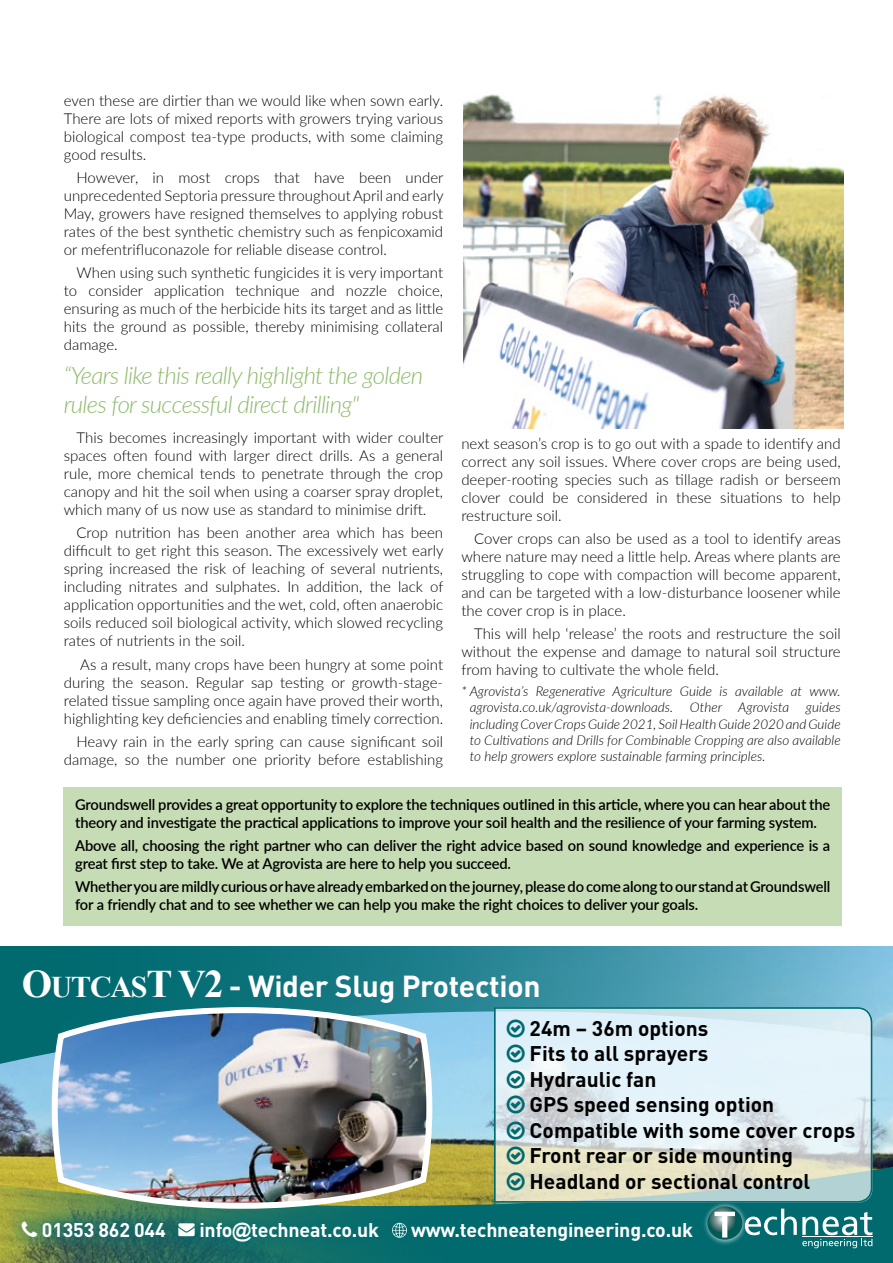
<style>
.page{position:relative;width:893px;height:1263px;background:#fff}
.page>*{position:absolute;margin:0;border:0;box-sizing:border-box;transform-origin:0 0}
.t1{font:700 30px "DIN";letter-spacing:-.01em;color:#fff}
.t2{font:italic 300 24px/28.8px "Lato";letter-spacing:-.03em;color:#8bb968}
.t3{font:700 21px/25.5px "DIN";color:#000}
.t4{font:700 19.65px "DIN";letter-spacing:-.01em;color:#fff}
.t5{font:300 15px/18px "Lato";color:#000;text-align:justify}
.t6{font:600 15px/18px "Lato";letter-spacing:-.01em;color:#000}
.t7{font:italic 300 13.5px/16.2px "Lato";color:#000;text-align:justify}
.s1{font-family:"Times New Roman";font-size:39px}
.s2{font-family:"Times New Roman"}
.s3{font-family:"Arial"}
</style>
<div class="page">
<img style="left:463px;top:94px;width:380px;height:334px">
<div style="left:64px;top:787px;width:778px;height:139px;background:#c5dcb4"></div>
<img style="left:0;top:1067px;width:893px;height:97px">
<svg style="left:0;top:947px;width:893px;height:120px;background:#348d9c"></svg>
<svg style="left:0;top:1164px;width:893px;height:99px;background:#478058"></svg>
<svg style="left:5px;top:1204px;width:705px;height:55px;background:#156e66"></svg>
<svg style="left:392px;top:1223px;width:15px;height:15px"></svg>
<img style="left:703px;top:1203px;width:47px;height:44px">
<svg style="left:707px;top:1206px;width:165px;height:42px;background:#3b8a8d"></svg>
<svg style="left:493px;top:1006px;width:380px;height:197px;background:#d6e4e3"></svg>
<img style="left:49px;top:1004px;width:386px;height:208px">
<svg style="left:22px;top:1221px;width:15px;height:16px"></svg>
<svg style="left:507px;top:1019px;width:18px;height:18px"></svg>
<svg style="left:507px;top:1045px;width:18px;height:18px"></svg>
<svg style="left:507px;top:1070px;width:18px;height:18px"></svg>
<svg style="left:507px;top:1096px;width:18px;height:18px"></svg>
<svg style="left:507px;top:1121px;width:18px;height:18px"></svg>
<svg style="left:507px;top:1147px;width:18px;height:18px"></svg>
<svg style="left:507px;top:1172px;width:18px;height:18px"></svg>
<p class="t5" style="left:64px;top:91px;width:381px">even these are dirtier than we would like when sown early.<br>There are lots of mixed reports with growers trying various biological compost tea-type products, with some claiming good results.</p>
<p class="t5" style="left:64px;top:168px;width:381px;text-indent:13px">However, in most crops that have been under unprecedented Septoria pressure throughout April and early May, growers have resigned themselves to applying robust rates of the best synthetic chemistry such as fenpicoxamid or mefentrifluconazole for reliable disease control.</p>
<p class="t5" style="left:64px;top:263px;width:381px;text-indent:13px">When using such synthetic fungicides it is very important to consider application technique and nozzle choice, ensuring as much of the herbicide hits its target and as little hits the ground as possible, thereby minimising collateral damage.</p>
<h2 class="t2" style="left:64px;top:360px;width:361px">“Years like this really highlight the golden rules for successful direct drilling"</h2>
<p class="t5" style="left:64px;top:428px;width:381px;text-indent:13px">This becomes increasingly important with wider coulter spaces often found with larger direct drills. As a general rule, more chemical tends to penetrate through the crop canopy and hit the soil when using a coarser spray droplet, which many of us now use as standard to minimise drift.</p>
<p class="t5" style="left:64px;top:523px;width:381px;text-indent:13px">Crop nutrition has been another area which has been difficult to get right this season. The excessively wet early spring increased the risk of leaching of several nutrients, including nitrates and sulphates. In addition, the lack of application opportunities and the wet, cold, often anaerobic soils reduced soil biological activity, which slowed recycling rates of nutrients in the soil.</p>
<p class="t5" style="left:64px;top:655px;width:381px;text-indent:16px">As a result, many crops have been hungry at some point during the season. Regular sap testing or growth-stage&shy;related tissue sampling once again have proved their worth, highlighting key deficiencies and enabling timely correction.</p>
<p class="t5" style="left:64px;top:732px;width:381px;text-align:right">Heavy rain in the early spring can cause significant soil damage, so the number one priority before establishing</p>
<p class="t5" style="left:461px;top:434px;width:381px">next season’s crop is to go out with a spade to identify and correct any soil issues. Where cover crops are being used, deeper-rooting species such as tillage radish or berseem clover could be considered in these situations to help restructure soil.</p>
<p class="t5" style="left:461px;top:529px;width:381px;text-indent:13px">Cover crops can also be used as a tool to identify areas where nature may need a little help. Areas where plants are struggling to cope with compaction will become apparent, and can be targeted with a low-disturbance loosener while the cover crop is in place.</p>
<p class="t5" style="left:461px;top:624px;width:381px;text-indent:13px">This will help ‘release’ the roots and restructure the soil without the expense and damage to natural soil structure from having to cultivate the whole field.</p>
<p class="t7" style="left:470px;top:683px;width:373px;text-indent:-8px">* Agrovista’s Regenerative Agriculture Guide is available at www. agrovista.co.uk/agrovista-downloads. Other Agrovista guides including Cover Crops Guide 2021, Soil Health Guide 2020 and Guide to Cultivations and Drills for Combinable Cropping are also available to help growers explore sustainable farming principles.</p>
<p class="t6" style="left:75px;top:795px;width:757px">Groundswell provides a great opportunity to explore the techniques outlined in this article, where you can hear about the theory and investigate the practical applications to improve your soil health and the resilience of your farming system.</p>
<p class="t6" style="left:75px;top:836px;width:757px">Above all, choosing the right partner who can deliver the right advice based on sound knowledge and experience is a great first step to take. We at Agrovista are here to help you succeed.</p>
<p class="t6" style="left:75px;top:877px;width:757px">Whether you are mildly curious or have already embarked on the journey, please do come along to our stand at Groundswell for a friendly chat and to see whether we can help you make the right choices to deliver your goals.</p>
<h1 class="t1" style="left:22px;top:967px;width:520px"><span class="s1">O</span><span class="s2">UTCAS</span><span class="s1">T V2</span> - Wider Slug Protection</h1>
<h3 class="t3" style="left:530px;top:1014px;width:327px">24m – 36m options<br>Fits to all sprayers<br>Hydraulic fan<br>GPS speed sensing option<br>Compatible with some cover crops<br>Front rear or side mounting<br>Headland or sectional control</h3>
<h3 class="t4" style="left:42px;top:1217px;width:339px">01353 862 044 → info<span class="s3">@</span>techneat.co.uk</h3>
<h3 class="t4" style="left:411px;top:1217px;width:283px">www.techneatengineering.co.uk</h3>
</div>
